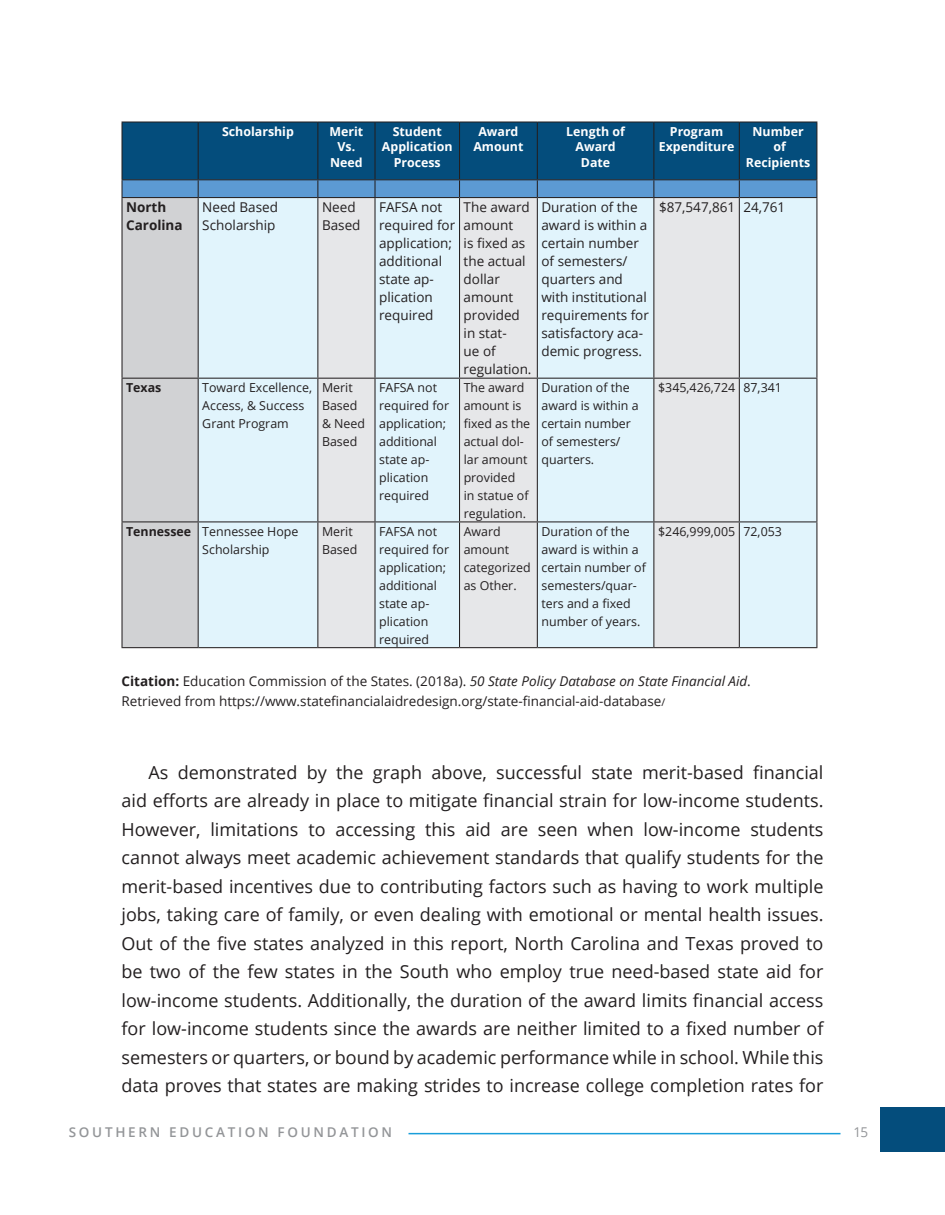
<style>
.page{position:relative;width:945px;height:1215px;background:#fff}
.page>*{position:absolute;margin:0;border:0;box-sizing:border-box;transform-origin:0 0}
.t1{font:18px/28.5px "Open Sans";color:#231f20;text-align:justify}
.t2{font:13.5px/18px "Open Sans";color:#231f20}
.t3{font:600 13.5px "Open Sans";letter-spacing:.2em;color:#939598}
.t4{font:700 13.5px/18px "Open Sans";color:#231f20}
.t5{font:13.5px "Open Sans";color:#939598}
.t6{font:12.45px/18px "Open Sans";color:#231f20}
.t7{font:700 12.45px/15.6px "Open Sans";color:#fff;text-align:center}
.t8{font:700 12.45px "Open Sans";color:#231f20}
.s1{font-weight:700}
.s2{font-style:italic}
.s3{font-size:10.5px}
</style>
<div class="page">
<hr style="left:409px;top:1133px;width:432px;height:1px;background:#199eda">
<div style="left:881px;top:1107px;width:64px;height:44px;background:#044d7c"></div>
<hr style="left:122px;top:121px;width:76px;height:2px;background:#231f20">
<hr style="left:198px;top:121px;width:120px;height:2px;background:#231f20">
<hr style="left:318px;top:121px;width:57px;height:2px;background:#231f20">
<hr style="left:375px;top:121px;width:85px;height:2px;background:#231f20">
<hr style="left:460px;top:121px;width:77px;height:2px;background:#231f20">
<hr style="left:537px;top:121px;width:117px;height:2px;background:#231f20">
<hr style="left:654px;top:121px;width:85px;height:2px;background:#231f20">
<hr style="left:739px;top:121px;width:78px;height:2px;background:#231f20">
<svg style="left:121px;top:122px;width:696px;height:526px;background:#c2d6e2"></svg>
<hr style="left:122px;top:197px;width:76px;height:1px;background:#231f20">
<hr style="left:121px;top:198px;width:2px;height:180px;background:#231f20">
<hr style="left:198px;top:197px;width:120px;height:1px;background:#231f20">
<hr style="left:198px;top:198px;width:1px;height:180px;background:#231f20">
<hr style="left:318px;top:197px;width:57px;height:1px;background:#231f20">
<hr style="left:317px;top:198px;width:1px;height:180px;background:#231f20">
<hr style="left:375px;top:197px;width:85px;height:1px;background:#231f20">
<hr style="left:374px;top:198px;width:2px;height:180px;background:#231f20">
<hr style="left:460px;top:197px;width:77px;height:1px;background:#231f20">
<hr style="left:459px;top:198px;width:1px;height:180px;background:#231f20">
<hr style="left:537px;top:197px;width:117px;height:1px;background:#231f20">
<hr style="left:537px;top:198px;width:1px;height:180px;background:#231f20">
<hr style="left:654px;top:197px;width:85px;height:1px;background:#231f20">
<hr style="left:653px;top:198px;width:1px;height:180px;background:#231f20">
<hr style="left:739px;top:197px;width:78px;height:1px;background:#231f20">
<hr style="left:739px;top:198px;width:1px;height:180px;background:#231f20">
<hr style="left:816px;top:198px;width:1px;height:180px;background:#231f20">
<hr style="left:122px;top:378px;width:76px;height:1px;background:#231f20">
<hr style="left:121px;top:379px;width:2px;height:142px;background:#231f20">
<hr style="left:198px;top:378px;width:120px;height:1px;background:#231f20">
<hr style="left:198px;top:379px;width:1px;height:142px;background:#231f20">
<hr style="left:318px;top:378px;width:57px;height:1px;background:#231f20">
<hr style="left:317px;top:379px;width:1px;height:142px;background:#231f20">
<hr style="left:375px;top:378px;width:85px;height:1px;background:#231f20">
<hr style="left:374px;top:379px;width:2px;height:142px;background:#231f20">
<hr style="left:460px;top:378px;width:77px;height:1px;background:#231f20">
<hr style="left:459px;top:379px;width:1px;height:142px;background:#231f20">
<hr style="left:537px;top:378px;width:117px;height:1px;background:#231f20">
<hr style="left:537px;top:379px;width:1px;height:142px;background:#231f20">
<hr style="left:654px;top:378px;width:85px;height:1px;background:#231f20">
<hr style="left:653px;top:379px;width:1px;height:142px;background:#231f20">
<hr style="left:739px;top:378px;width:78px;height:1px;background:#231f20">
<hr style="left:739px;top:379px;width:1px;height:142px;background:#231f20">
<hr style="left:816px;top:379px;width:1px;height:142px;background:#231f20">
<hr style="left:122px;top:521px;width:76px;height:1px;background:#231f20">
<hr style="left:121px;top:522px;width:2px;height:125px;background:#231f20">
<hr style="left:198px;top:521px;width:120px;height:1px;background:#231f20">
<hr style="left:198px;top:522px;width:1px;height:125px;background:#231f20">
<hr style="left:318px;top:521px;width:57px;height:1px;background:#231f20">
<hr style="left:317px;top:522px;width:1px;height:125px;background:#231f20">
<hr style="left:375px;top:521px;width:85px;height:1px;background:#231f20">
<hr style="left:374px;top:522px;width:2px;height:125px;background:#231f20">
<hr style="left:460px;top:521px;width:77px;height:1px;background:#231f20">
<hr style="left:459px;top:522px;width:1px;height:125px;background:#231f20">
<hr style="left:537px;top:521px;width:117px;height:1px;background:#231f20">
<hr style="left:537px;top:522px;width:1px;height:125px;background:#231f20">
<hr style="left:654px;top:521px;width:85px;height:1px;background:#231f20">
<hr style="left:653px;top:522px;width:1px;height:125px;background:#231f20">
<hr style="left:739px;top:521px;width:78px;height:1px;background:#231f20">
<hr style="left:739px;top:522px;width:1px;height:125px;background:#231f20">
<hr style="left:816px;top:522px;width:1px;height:125px;background:#231f20">
<hr style="left:122px;top:647px;width:76px;height:1px;background:#231f20">
<hr style="left:198px;top:647px;width:120px;height:1px;background:#231f20">
<hr style="left:318px;top:647px;width:57px;height:1px;background:#231f20">
<hr style="left:375px;top:647px;width:85px;height:1px;background:#231f20">
<hr style="left:460px;top:647px;width:77px;height:1px;background:#231f20">
<hr style="left:537px;top:647px;width:117px;height:1px;background:#231f20">
<hr style="left:654px;top:647px;width:85px;height:1px;background:#231f20">
<hr style="left:739px;top:647px;width:78px;height:1px;background:#231f20">
<p class="t7" style="left:222px;top:123px;width:73px">Scholarship</p>
<p class="t7" style="left:330px;top:123px;width:35px">Merit<br>Vs.<br>Need</p>
<p class="t7" style="left:382px;top:123px;width:72px">Student<br>Application<br>Process</p>
<p class="t7" style="left:473px;top:123px;width:52px">Award<br>Amount</p>
<p class="t7" style="left:566px;top:123px;width:60px">Length of<br>Award<br>Date</p>
<p class="t7" style="left:659px;top:123px;width:77px">Program<br>Expenditure</p>
<p class="t7" style="left:746px;top:123px;width:66px">Number of<br>Recipients</p>
<p class="t4" style="left:126px;top:198px;width:58px">North<br>Carolina</p>
<p class="t2" style="left:202px;top:198px;width:77px">Need Based<br>Scholarship</p>
<p class="t2" style="left:322px;top:198px;width:40px">Need<br>Based</p>
<p class="t2" style="left:379px;top:198px;width:78px">FAFSA not required for application; additional state ap&shy;plication required</p>
<p class="t2" style="left:464px;top:198px;width:69px">The award amount<br>is fixed as the actual dollar amount provided in stat-<br>ue of regulation.</p>
<p class="t2" style="left:541px;top:198px;width:109px">Duration of the award is within a certain number of semesters/ quarters and with institutional requirements for satisfactory aca&shy;demic progress.</p>
<p class="t2" style="left:659px;top:198px;width:128px">$87,547,861 24,761</p>
<p class="t8" style="left:126px;top:378px;width:37px">Texas</p>
<p class="t6" style="left:202px;top:378px;width:111px">Toward Excellence,<br>Access, &amp; Success<br>Grant Program</p>
<p class="t6" style="left:322px;top:378px;width:45px">Merit<br>Based &amp; Need<br>Based</p>
<p class="t6" style="left:379px;top:378px;width:71px">FAFSA not required for application; additional state ap&shy;plication required</p>
<p class="t6" style="left:464px;top:378px;width:68px">The award amount is fixed as the actual dol&shy;lar amount provided<br>in statue of regulation.</p>
<p class="t6" style="left:541px;top:378px;width:99px">Duration of the award is within a certain number of semesters/ quarters.</p>
<p class="t6" style="left:658px;top:378px;width:125px">$345,426,724 87,341</p>
<p class="t6" style="left:202px;top:522px;width:98px;text-indent:-76px"><span class="s1">Tennessee</span> Tennessee Hope<br>Scholarship</p>
<p class="t6" style="left:322px;top:522px;width:37px">Merit<br>Based</p>
<p class="t6" style="left:379px;top:522px;width:71px">FAFSA not required for application; additional state ap&shy;plication required</p>
<p class="t6" style="left:464px;top:522px;width:68px">Award amount categorized as Other.</p>
<p class="t6" style="left:541px;top:522px;width:106px">Duration of the award is within a certain number of semesters/quar&shy;ters and a fixed number of years.</p>
<p class="t6" style="left:658px;top:522px;width:125px">$246,999,005 72,053</p>
<p class="t2" style="left:121px;top:671px;width:631px;line-height:19.5px"><span class="s1">Citation:</span> Education Commission of the States. (2018a). <span class="s2">50 State Policy Database on State Financial Aid</span>.<br>Retrieved from https://www.statefinancialaidredesign.org/state-financial-aid-database<span class="s3">/</span></p>
<p class="t1" style="left:122px;top:758px;width:704px;text-indent:27px">As demonstrated by the graph above, successful state merit-based financial aid efforts are already in place to mitigate financial strain for low-income students.<br>However, limitations to accessing this aid are seen when low-income students cannot always meet academic achievement standards that qualify students for the merit-based incentives due to contributing factors such as having to work multiple jobs, taking care of family, or even dealing with emotional or mental health issues.<br>Out of the five states analyzed in this report, North Carolina and Texas proved to be two of the few states in the South who employ true need-based state aid for low-income students. Additionally, the duration of the award limits financial access for low-income students since the awards are neither limited to a fixed number of semesters or quarters, or bound by academic performance while in school. While this data proves that states are making strides to increase college completion rates for</p>
<p class="t3" style="left:69px;top:1123px;width:325px">SOUTHERN EDUCATION FOUNDATION</p>
<p class="t5" style="left:853px;top:1123px;width:16px">15</p>
</div>
